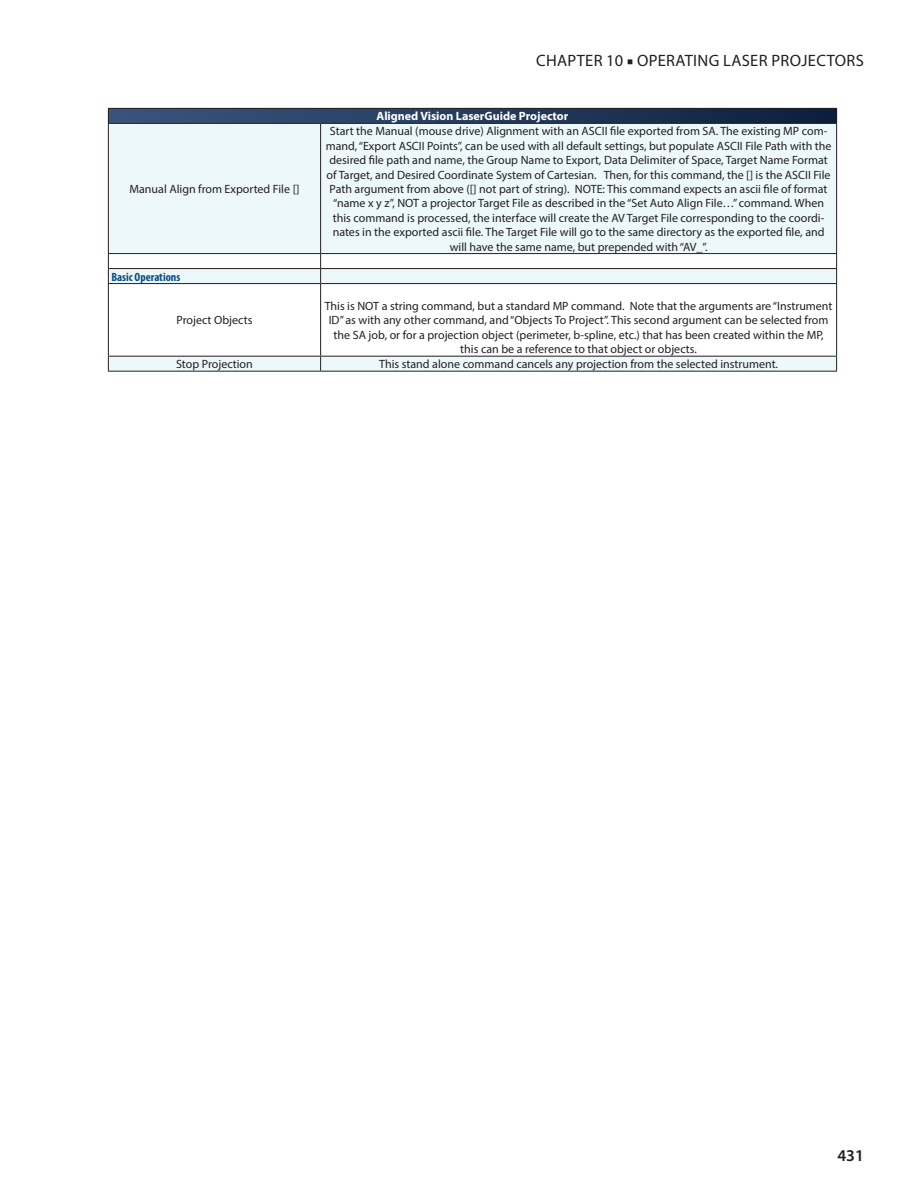
<style>
.page{position:relative;width:918px;height:1188px;background:#fff}
.page>*{position:absolute;margin:0;border:0;box-sizing:border-box;transform-origin:0 0}
.t1{font:16.5px "Myriad Pro";letter-spacing:.02em;color:#231f20}
.t2{font:600 16.5px "Myriad Pro";color:#231f20}
.Cell_Body{font:12px/14.4px "Myriad Pro";color:#231f20;text-align:center}
.Table_Header{font:700 12px "Myriad Pro";color:#fff}
.Cell_Body-2{font:700 condensed 12px "Myriad Pro";color:#074e7f}
.s1{font-family:"Minion Pro";font-weight:700}
</style>
<div class="page">
<svg style="left:109px;top:109px;width:727px;height:14px;background:#243a5c"></svg>
<svg style="left:109px;top:124px;width:727px;height:247px;fill:#edf8fa"></svg>
<hr style="left:108px;top:108px;width:213px;height:1px;background:#231f20">
<svg style="left:108px;top:109px;width:1px;height:14px"></svg>
<hr style="left:321px;top:108px;width:516px;height:1px;background:#231f20">
<svg style="left:836px;top:109px;width:1px;height:14px"></svg>
<hr style="left:108px;top:123px;width:213px;height:1px;background:#231f20">
<hr style="left:108px;top:124px;width:1px;height:129px;background:#231f20">
<hr style="left:321px;top:123px;width:516px;height:1px;background:#231f20">
<hr style="left:320px;top:124px;width:1px;height:129px;background:#231f20">
<hr style="left:836px;top:124px;width:1px;height:129px;background:#231f20">
<hr style="left:108px;top:253px;width:213px;height:1px;background:#231f20">
<hr style="left:321px;top:253px;width:516px;height:1px;background:#231f20">
<hr style="left:108px;top:268px;width:213px;height:1px;background:#231f20">
<svg style="left:108px;top:254px;width:1px;height:29px"></svg>
<hr style="left:321px;top:268px;width:516px;height:1px;background:#231f20">
<svg style="left:320px;top:254px;width:1px;height:29px"></svg>
<svg style="left:836px;top:254px;width:1px;height:29px"></svg>
<hr style="left:108px;top:283px;width:213px;height:1px;background:#231f20">
<hr style="left:108px;top:284px;width:1px;height:72px;background:#231f20">
<hr style="left:321px;top:283px;width:516px;height:1px;background:#231f20">
<hr style="left:320px;top:284px;width:1px;height:72px;background:#231f20">
<hr style="left:836px;top:284px;width:1px;height:72px;background:#231f20">
<hr style="left:108px;top:356px;width:213px;height:1px;background:#231f20">
<svg style="left:108px;top:357px;width:1px;height:14px"></svg>
<hr style="left:321px;top:356px;width:516px;height:1px;background:#231f20">
<svg style="left:320px;top:357px;width:1px;height:14px"></svg>
<svg style="left:836px;top:357px;width:1px;height:14px"></svg>
<hr style="left:108px;top:371px;width:213px;height:1px;background:#231f20">
<hr style="left:321px;top:371px;width:516px;height:1px;background:#231f20">
<h1 class="t1" style="left:536px;top:51px;width:123px">CHAPTER 10 <span class="s1">■</span> Operating</h1>
<h1 class="t1" style="left:723px;top:51px;width:18px">Laser</h1>
<h1 class="t1" style="left:771px;top:51px;width:20px">Projectors</h1>
<p class="Cell_Body" style="left:129px;top:182px;width:172px">Manual Align from Exported File []</p>
<p class="Cell_Body-2" style="left:111px;top:269px;width:70px">Basic Operations</p>
<p class="Cell_Body" style="left:177px;top:313px;width:77px">Project Objects</p>
<p class="Table_Header" style="left:377px;top:109px;width:193px">Aligned Vision LaserGuide Projector</p>
<p class="Cell_Body" style="left:326px;top:124px;width:507px">Start the Manual (mouse drive) Alignment with an ASCII file exported from SA. The existing MP com&shy;mand, “Export ASCII Points”, can be used with all default settings, but populate ASCII File Path with the desired file path and name, the Group Name to Export, Data Delimiter of Space, Target Name Format of Target, and Desired Coordinate System of Cartesian. Then, for this command, the [] is the ASCII File Path argument from above ([] not part of string). NOTE: This command expects an ascii file of format “name x y z”, NOT a projector Target File as described in the “Set Auto Align File…” command. When this command is processed, the interface will create the AV Target File corresponding to the coordi&shy;nates in the exported ascii file. The Target File will go to the same directory as the exported file, and will have the same name, but prepended with “AV_”.</p>
<p class="Cell_Body" style="left:325px;top:299px;width:509px">This is NOT a string command, but a standard MP command. Note that the arguments are “Instrument ID” as with any other command, and “Objects To Project”. This second argument can be selected from the SA job, or for a projection object (perimeter, b-spline, etc.) that has been created within the MP, this can be a reference to that object or objects.</p>
<p class="Cell_Body" style="left:176px;top:357px;width:78px">Stop Projection</p>
<p class="Cell_Body" style="left:379px;top:357px;width:400px">This stand alone command cancels any projection from the selected instrument.</p>
<h1 class="t2" style="left:837px;top:1145px;width:28px">431</h1>
</div>
